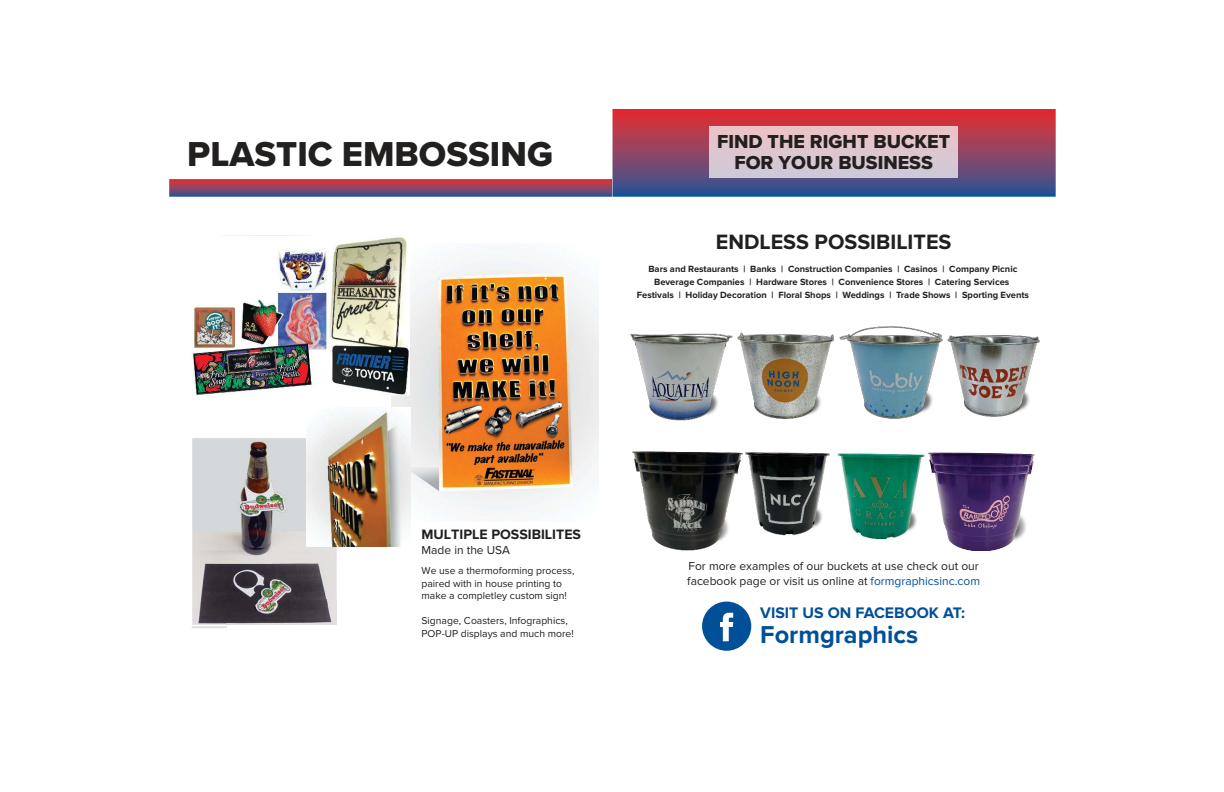
<style>
.page{position:relative;width:1224px;height:792px;background:#fff}
.page>*{position:absolute;margin:0;border:0;box-sizing:border-box;transform-origin:0 0}
.t1{font:35.9px "Proxima Nova Extrabld";color:#221f1f}
.t2{font:700 25.4px "Proxima Nova";color:#005099}
.t3{font:700 21.5px "Proxima Nova";color:#221f1f}
.t4{font:19.5px/21.1px "Proxima Nova Extrabld";color:#221f1f;text-align:center}
.t5{font:700 15.8px "Proxima Nova";color:#005099}
.t6{font:700 14.1px "Proxima Nova";color:#221f1f}
.t7{font:12px/14.4px "Proxima Nova";color:#221f1f}
.t8{font:10.4px/12.5px "Proxima Nova";color:#221f1f}
.t9{font:700 9.3px/12.9px "Proxima Nova";color:#221f1f;text-align:center}
.s1{color:#005099}
</style>
<div class="page">
<img style="left:391px;top:253px;width:208px;height:268px">
<img style="left:192px;top:438px;width:145px;height:190px">
<img style="left:227px;top:599px;width:110px;height:26px">
<img style="left:335px;top:237px;width:72px;height:11px">
<img style="left:191px;top:248px;width:219px;height:147px">
<img style="left:191px;top:248px;width:189px;height:24px">
<img style="left:169px;top:179px;width:443px;height:18px">
<img style="left:306px;top:407px;width:104px;height:139px">
<img style="left:613px;top:109px;width:442px;height:88px">
<div style="left:710px;top:126px;width:248px;height:52px;background:linear-gradient(to bottom,#edc3c6,#cdc9d8)"></div>
<img style="left:858px;top:479px;width:60px;height:61px">
<img style="left:641px;top:480px;width:78px;height:71px">
<img style="left:719px;top:478px;width:139px;height:63px">
<img style="left:936px;top:474px;width:95px;height:76px">
<img style="left:972px;top:335px;width:68px;height:139px">
<img style="left:820px;top:326px;width:152px;height:153px">
<img style="left:759px;top:326px;width:103px;height:152px">
<img style="left:630px;top:332px;width:129px;height:148px">
<svg style="left:702px;top:602px;width:49px;height:49px"></svg>
<h1 class="t1" style="left:187px;top:139px;width:367px">PLASTIC EMBOSSING</h1>
<h3 class="t4" style="left:717px;top:131px;width:235px">FIND THE RIGHT BUCKET<br>FOR YOUR BUSINESS</h3>
<h3 class="t3" style="left:716px;top:232px;width:237px">ENDLESS POSSIBILITES</h3>
<p class="t9" style="left:637px;top:263px;width:394px">Bars and Restaurants | Banks | Construction Companies | Casinos | Company Picnic<br>Beverage Companies | Hardware Stores | Convenience Stores | Catering Services<br>Festivals | Holiday Decoration | Floral Shops | Weddings | Trade Shows | Sporting Events</p>
<h3 class="t6" style="left:422px;top:528px;width:161px">MULTIPLE POSSIBILITES</h3>
<p class="t7" style="left:422px;top:544px;width:90px">Made in the USA</p>
<p class="t8" style="left:422px;top:565px;width:154px">We use a thermoforming process, paired with in house printing to make a completley custom sign!</p>
<p class="t8" style="left:422px;top:615px;width:154px">Signage, Coasters, Infographics,<br>POP-UP displays and much more!</p>
<p class="t7" style="left:687px;top:560px;width:294px">For more examples of our buckets at use check out our facebook page or visit us online at <span class="s1">formgraphicsinc.com</span></p>
<h3 class="t5" style="left:760px;top:606px;width:206px">VISIT US ON FACEBOOK AT:</h3>
<h2 class="t2" style="left:760px;top:624px;width:160px">Formgraphics</h2>
</div>
